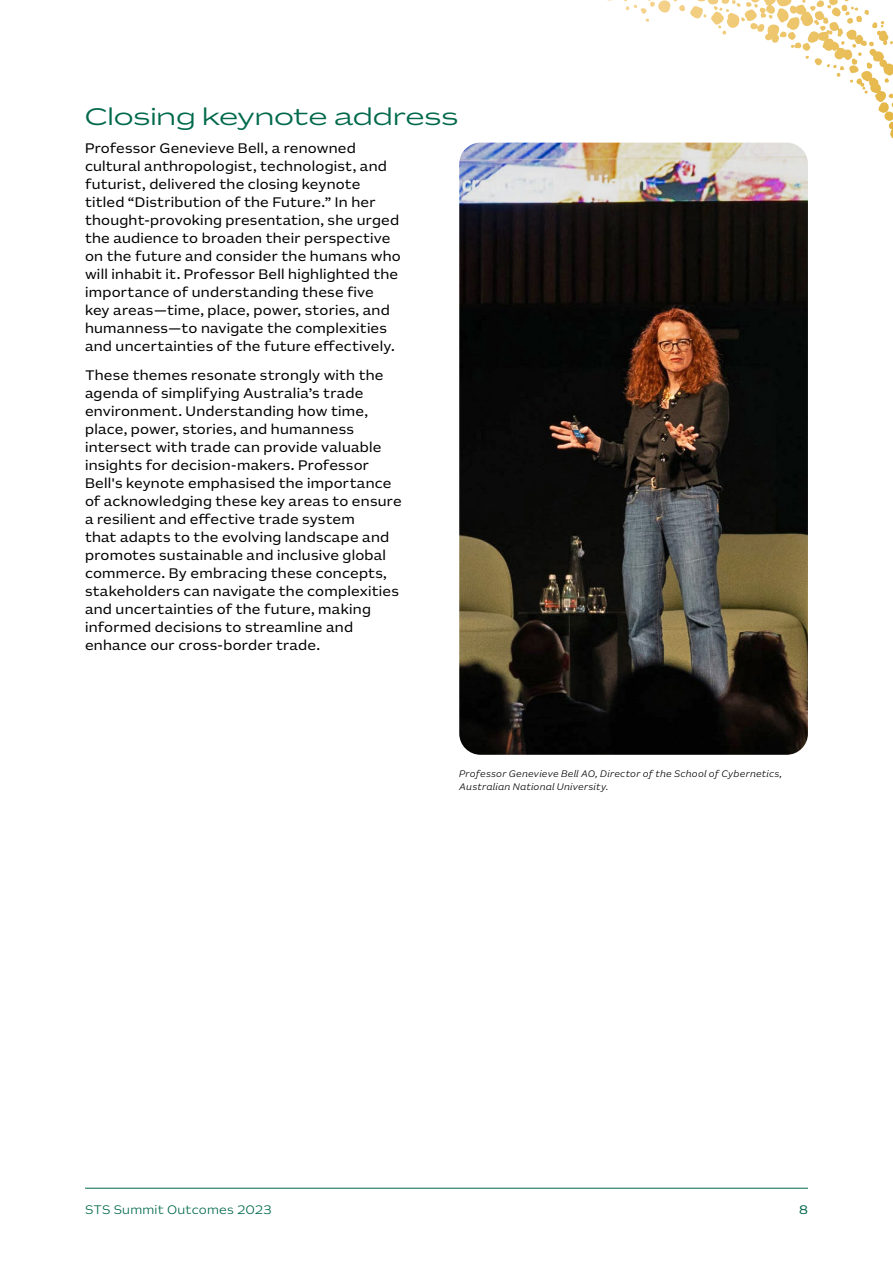
<style>
.page{position:relative;width:893px;height:1263px;background:#fff}
.page>*{position:absolute;margin:0;border:0;box-sizing:border-box;transform-origin:0 0}
.Heading_1{font:300 24px "AU Sans BETA Display";letter-spacing:.025em;color:#00694b}
.Body_Copy{font:14.25px/18px "AU Sans BETA Text";letter-spacing:.015em;color:#000}
.t1{font:300 12.75px "AU Sans BETA Text";letter-spacing:.02em;color:#00694b}
.t2{font:12.75px "AU Sans BETA Text";color:#00694b}
.t3{font:italic 300 9.75px/12.8px "AU Sans BETA Text";letter-spacing:.025em;color:#000}
</style>
<div class="page">
<img style="left:459px;top:143px;width:349px;height:612px">
<hr style="left:85px;top:1188px;width:723px;height:1px;background:#00694b">
<h1 class="Heading_1" style="left:85px;top:104px;width:374px">Closing keynote address</h1>
<p class="Body_Copy" style="left:85px;top:140px;width:317px">Professor Genevieve Bell, a renowned cultural anthropologist, technologist, and futurist, delivered the closing keynote titled “Distribution of the Future.” In her thought-provoking presentation, she urged the audience to broaden their perspective on the future and consider the humans who will inhabit it. Professor Bell highlighted the importance of understanding these five key areas—time, place, power, stories, and humanness—to navigate the complexities and uncertainties of the future effectively.</p>
<p class="Body_Copy" style="left:85px;top:367px;width:318px">These themes resonate strongly with the agenda of simplifying Australia’s trade environment. Understanding how time, place, power, stories, and humanness intersect with trade can provide valuable insights for decision-makers. Professor Bell's keynote emphasised the importance of acknowledging these key areas to ensure a resilient and effective trade system<br>that adapts to the evolving landscape and promotes sustainable and inclusive global commerce. By embracing these concepts, stakeholders can navigate the complexities and uncertainties of the future, making informed decisions to streamline and enhance our cross-border trade.</p>
<p class="t3" style="left:459px;top:768px;width:324px">Professor Genevieve Bell AO, Director of the School of Cybernetics,<br>Australian National University.</p>
<p class="t1" style="left:85px;top:1203px;width:188px">STS Summit Outcomes 2023</p>
<p class="t2" style="left:799px;top:1203px;width:10px">8</p>
</div>
